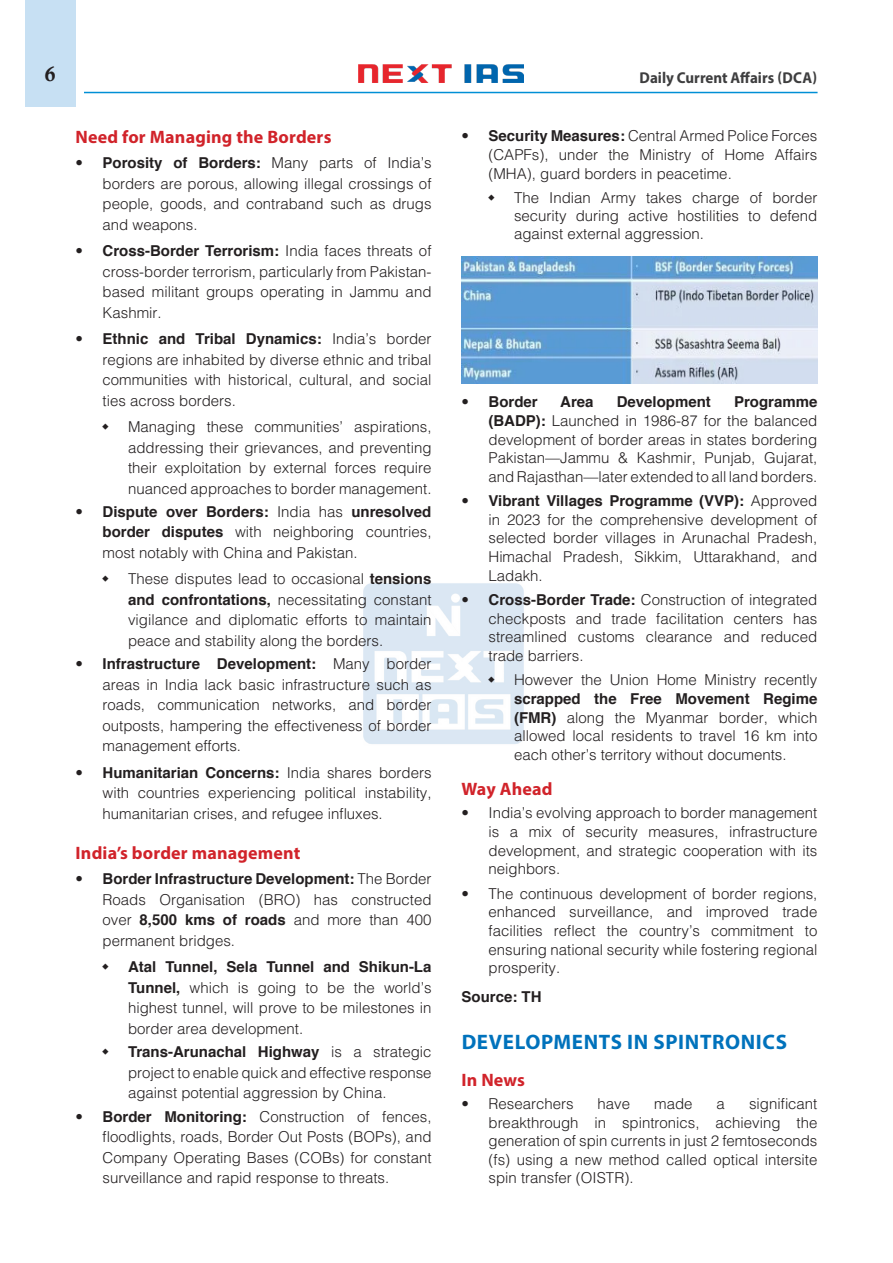
<style>
.page{position:relative;width:893px;height:1263px;background:#fff}
.page>*{position:absolute;margin:0;border:0;box-sizing:border-box;transform-origin:0 0}
.H-1{font:700 21px "Myriad Pro";letter-spacing:.03em;color:#0072bc}
.t1{font:21px "Calis MT Bol";color:#231f20}
.H-2{font:700 18px "Myriad Pro";letter-spacing:.01em;color:#d1232a}
.t2{font:700 15.75px "Myriad Pro";color:#3e3e3f;scale:.95 1}
.t3{font:300 15px/20.5px "Helvetica";color:#231f20;text-align:justify}
.body{font:700 15px "Helvetica";color:#231f20}
.s1{font-weight:700}
.s2{font-weight:300}
</style>
<div class="page">
<div style="left:25px;top:0;width:51px;height:107px;background:#c7e0f3"></div>
<img style="left:359px;top:64px;width:165px;height:19px">
<hr style="left:84px;top:92px;width:733px;height:1px;background:#008fd5">
<img style="left:363px;top:583px;width:161px;height:161px">
<img style="left:461px;top:256px;width:357px;height:128px">
<svg style="left:488px;top:677px;width:6px;height:6px"></svg>
<h1 class="t1" style="left:45px;top:62px;width:12px">6</h1>
<p class="t2" style="left:640px;top:67px;width:188px">Daily Current Affairs (DCA)</p>
<p class="H-2" style="left:76px;top:125px;width:257px">Need for Managing the Borders</p>
<p class="t3" style="left:103px;top:152px;width:330px;text-indent:-27px">• <span class="s1">Porosity of Borders:</span> Many parts of India’s borders are porous, allowing illegal crossings of people, goods, and contraband such as drugs and weapons.</p>
<p class="t3" style="left:103px;top:240px;width:330px;text-indent:-27px">• <span class="s1">Cross-Border Terrorism:</span> India faces threats of cross-border terrorism, particularly from Pakistan&shy;based militant groups operating in Jammu and Kashmir.</p>
<p class="t3" style="left:103px;top:328px;width:330px;text-indent:-27px">• <span class="s1">Ethnic and Tribal Dynamics:</span> India’s border regions are inhabited by diverse ethnic and tribal communities with historical, cultural, and social ties across borders.</p>
<p class="t3" style="left:128px;top:416px;width:305px">Managing these communities’ aspirations, addressing their grievances, and preventing their exploitation by external forces require nuanced approaches to border management.</p>
<p class="t3" style="left:103px;top:501px;width:330px;text-indent:-27px">• <span class="s1">Dispute over Borders:</span> India has <span class="s1">unresolved border disputes</span> with neighboring countries, most notably with China and Pakistan.</p>
<p class="t3" style="left:128px;top:568px;width:305px">These disputes lead to occasional <span class="s1">tensions and confrontations,</span> necessitating constant vigilance and diplomatic efforts to maintain peace and stability along the borders.</p>
<p class="t3" style="left:103px;top:653px;width:330px;text-indent:-27px">• <span class="s1">Infrastructure Development:</span> Many border areas in India lack basic infrastructure such as roads, communication networks, and border outposts, hampering the effectiveness of border management efforts.</p>
<p class="t3" style="left:103px;top:762px;width:330px;text-indent:-27px">• <span class="s1">Humanitarian Concerns:</span> India shares borders with countries experiencing political instability, humanitarian crises, and refugee influxes.</p>
<p class="H-2" style="left:76px;top:842px;width:226px">India’s border management</p>
<p class="t3" style="left:103px;top:868px;width:330px;text-indent:-27px">• <span class="s1">Border Infrastructure Development:</span> The Border Roads Organisation (BRO) has constructed over <span class="s1">8,500 kms of roads</span> and more than 400 permanent bridges.</p>
<p class="t3" style="left:128px;top:956px;width:305px"><span class="s1">Atal Tunnel, Sela Tunnel and Shikun-La Tunnel,</span> which is going to be the world’s highest tunnel, will prove to be milestones in border area development.</p>
<p class="t3" style="left:128px;top:1041px;width:305px"><span class="s1">Trans-Arunachal Highway</span> is a strategic project to enable quick and effective response against potential aggression by China.</p>
<p class="t3" style="left:103px;top:1106px;width:330px;text-indent:-27px">• <span class="s1">Border Monitoring:</span> Construction of fences, floodlights, roads, Border Out Posts (BOPs), and Company Operating Bases (COBs) for constant surveillance and rapid response to threats.</p>
<p class="t3" style="left:488px;top:125px;width:330px;line-height:19.2px;text-indent:-27px">• <span class="s1">Security Measures:</span> Central Armed Police Forces (CAPFs), under the Ministry of Home Affairs (MHA), guard borders in peacetime.</p>
<p class="t3" style="left:514px;top:188px;width:305px;line-height:18px">The Indian Army takes charge of border security during active hostilities to defend against external aggression.</p>
<p class="t3" style="left:488px;top:392px;width:330px;line-height:18.6px;text-indent:245px"><span class="s1">Programme (BADP):</span> Launched in 1986-87 for the balanced development of border areas in states bordering Pakistan—Jammu &amp; Kashmir, Punjab, Gujarat, and Rajasthan—later extended to all land borders.</p>
<p class="t3" style="left:488px;top:491px;width:330px;line-height:18.6px;text-indent:-27px">• <span class="s1">Vibrant Villages Programme (VVP):</span> Approved in 2023 for the comprehensive development of selected border villages in Arunachal Pradesh, Himachal Pradesh, Sikkim, Uttarakhand, and Ladakh.</p>
<p class="t3" style="left:488px;top:590px;width:330px;line-height:18.6px;text-indent:-27px">• <span class="s1">Cross-Border Trade:</span> Construction of integrated checkposts and trade facilitation centers has streamlined customs clearance and reduced trade barriers.</p>
<p class="t3" style="left:514px;top:670px;width:305px;line-height:18.6px">However the Union Home Ministry recently <span class="s1">scrapped the Free Movement Regime (FMR)</span> along the Myanmar border, which allowed local residents to travel 16 km into each other’s territory without documents.</p>
<p class="H-2" style="left:461px;top:778px;width:92px">Way Ahead</p>
<p class="t3" style="left:488px;top:803px;width:330px;line-height:18.6px;text-indent:-27px">• India’s evolving approach to border management is a mix of security measures, infrastructure development, and strategic cooperation with its neighbors.</p>
<p class="t3" style="left:488px;top:884px;width:330px;line-height:18.6px;text-indent:-27px">• The continuous development of border regions, enhanced surveillance, and improved trade facilities reflect the country’s commitment to ensuring national security while fostering regional prosperity.</p>
<p class="body" style="left:461px;top:985px;width:82px">Source: TH</p>
<p class="H-1" style="left:462px;top:1028px;width:327px">DEVELOPMENTS IN SPINTRONICS</p>
<p class="H-2" style="left:461px;top:1068px;width:65px">In News</p>
<p class="t3" style="left:461px;top:1093px;width:114px">• Researchers</p>
<p class="t3" style="left:598px;top:1093px;width:34px">have</p>
<p class="t3" style="left:654px;top:1093px;width:40px">made</p>
<p class="t3" style="left:717px;top:1093px;width:10px">a</p>
<p class="body" style="left:461px;top:390px;width:78px"><span class="s2">•</span> Border</p>
<p class="body" style="left:560px;top:390px;width:35px">Area</p>
<p class="body" style="left:617px;top:390px;width:96px">Development</p>
<p class="t3" style="left:488px;top:1094px;width:330px;line-height:18.6px;text-indent:261px">significant breakthrough in spintronics, achieving the generation of spin currents in just 2 femtoseconds (fs) using a new method called optical intersite spin transfer (OISTR).</p>
</div>
